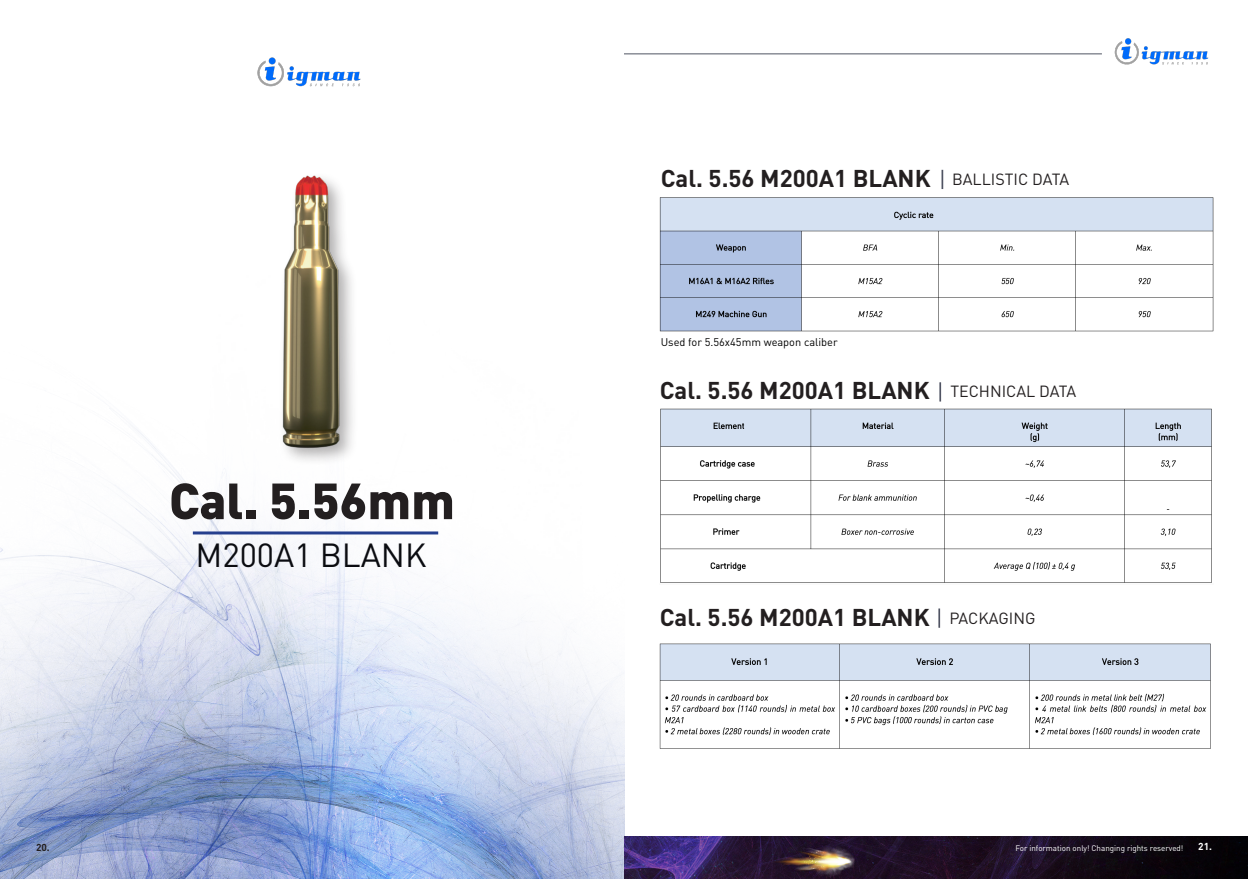
<style>
.page{position:relative;width:1248px;height:879px;background:#fff}
.page>*{position:absolute;margin:0;border:0;box-sizing:border-box;transform-origin:0 0}
.t1{font:900 50px "DIN Pro";color:#231f20}
.t2{font:33px "DIN Pro";color:#0b0c11}
.t3{font:700 24px "DIN Pro";color:#231f20}
.t4{font:16px "DIN Pro";color:#231f20}
.t5{font:11px "DIN Pro";color:#000}
.t6{font:700 10px "DIN Pro";color:#231f20}
.t7{font:700 10px "DIN Pro";color:#fff}
.t8{font:8px "DIN Pro";color:#fff}
</style>
<div class="page">
<img style="left:0;top:428px;width:624px;height:451px">
<img style="left:624px;top:836px;width:623px;height:43px">
<img style="left:768px;top:845px;width:88px;height:33px">
<img style="left:257px;top:57px;width:104px;height:30px">
<img style="left:268px;top:175px;width:92px;height:299px">
<svg style="left:941px;top:170px;width:2px;height:19px"></svg>
<svg style="left:939px;top:382px;width:2px;height:19px"></svg>
<div style="left:938px;top:608px;width:2px;height:20px;border:1px solid #505463"></div>
<img style="left:659px;top:197px;width:555px;height:135px">
<img style="left:660px;top:408px;width:552px;height:175px">
<img style="left:659px;top:643px;width:552px;height:106px">
<img style="left:1114px;top:38px;width:95px;height:27px">
<hr style="left:624px;top:53px;width:477px;height:1px;background:#505463">
<hr style="left:193px;top:531px;width:245px;height:3px;background:#253f8e">
<p class="t1" style="left:169px;top:458px;width:287px">Cal. 5.56mm</p>
<p class="t2" style="left:195px;top:529px;width:232px">M200A1 BLANK</p>
<p class="t3" style="left:660px;top:158px;width:271px">Cal. 5.56 M200A1 BLANK</p>
<p class="t4" style="left:952px;top:167px;width:119px">BALLISTIC DATA</p>
<p class="t5" style="left:660px;top:333px;width:178px">Used for 5.56x45mm weapon caliber</p>
<p class="t3" style="left:659px;top:370px;width:271px">Cal. 5.56 M200A1 BLANK</p>
<p class="t4" style="left:950px;top:379px;width:127px">TECHNICAL DATA</p>
<p class="t3" style="left:659px;top:598px;width:271px">Cal. 5.56 M200A1 BLANK</p>
<p class="t4" style="left:949px;top:605px;width:88px">PACKAGING</p>
<p class="t6" style="left:36px;top:838px;width:15px">20.</p>
<p class="t8" style="left:1015px;top:842px;width:169px">For information only! Changing rights reserved!</p>
<p class="t7" style="left:1198px;top:838px;width:15px">21.</p>
</div>
